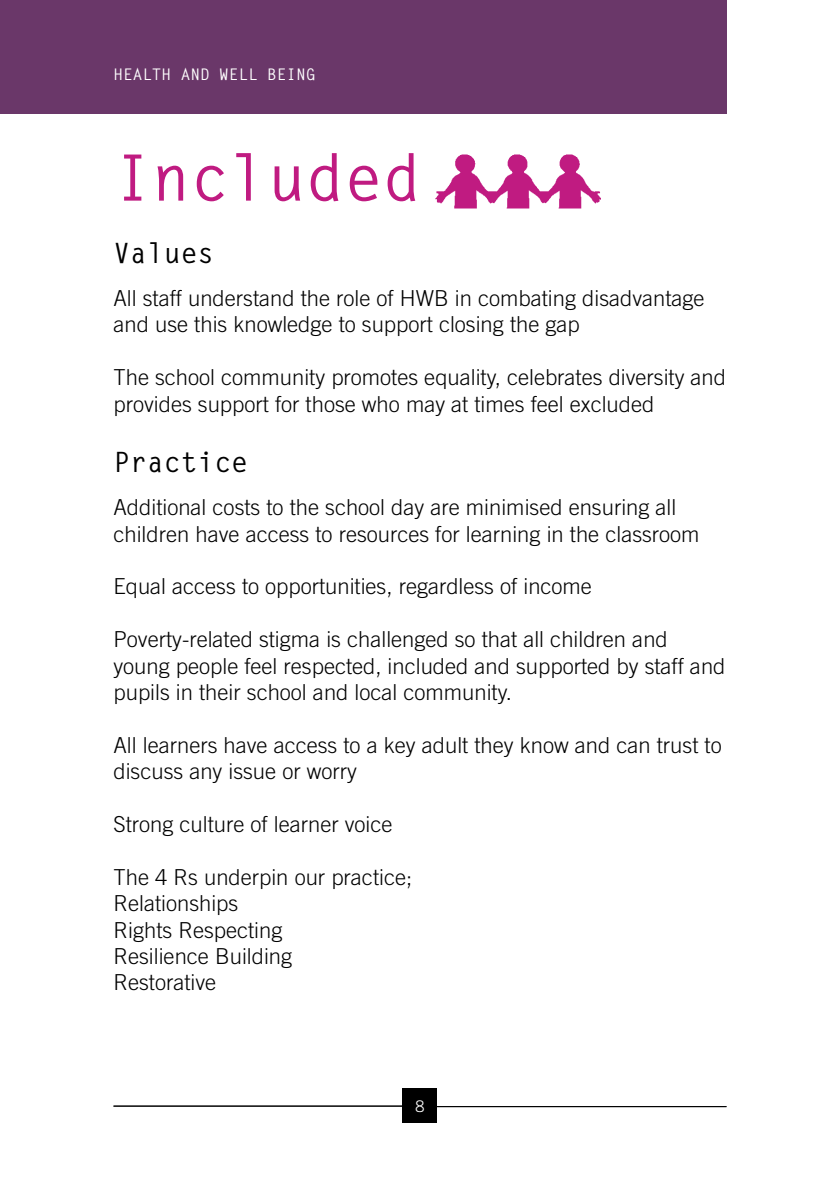
<style>
.page{position:relative;width:840px;height:1191px;background:#fff}
.page>*{position:absolute;margin:0;border:0;box-sizing:border-box;transform-origin:0 0}
.t1{font:700 64px "Letter Gothic Std";color:#c01b81}
.t2{font:700 28px "Letter Gothic Std";color:#000}
.t3{font:300 22px/26.4px "Trade Gothic LT Std";color:#000}
.t4{font:700 16px "Letter Gothic Std";color:#fff}
.t5{font:300 16px "Trade Gothic LT Std";color:#fff}
</style>
<div class="page">
<img style="left:435px;top:154px;width:164px;height:54px">
<div style="left:0;top:0;width:726px;height:113px;background:#6a3769"></div>
<div style="left:403px;top:1089px;width:34px;height:34px;background:#000"></div>
<hr style="left:113px;top:1105px;width:290px;height:1px;background:#000">
<hr style="left:437px;top:1106px;width:289px;height:1px;background:#000">
<p class="t4" style="left:113px;top:64px;width:134px">health and well</p>
<p class="t4" style="left:267px;top:64px;width:49px">being</p>
<h1 class="t1" style="left:113px;top:138px;width:309px">Included</h1>
<p class="t2" style="left:113px;top:235px;width:102px">Values</p>
<p class="t3" style="left:113px;top:285px;width:592px">All staff understand the role of HWB in combating disadvantage and use this knowledge to support closing the gap</p>
<p class="t3" style="left:113px;top:364px;width:613px">The school community promotes equality, celebrates diversity and provides support for those who may at times feel excluded</p>
<p class="t2" style="left:113px;top:444px;width:136px">Practice</p>
<p class="t3" style="left:113px;top:494px;width:587px">Additional costs to the school day are minimised ensuring all children have access to resources for learning in the classroom</p>
<p class="t3" style="left:113px;top:573px;width:479px">Equal access to opportunities, regardless of income</p>
<p class="t3" style="left:113px;top:626px;width:613px">Poverty-related stigma is challenged so that all children and young people feel respected, included and supported by staff and pupils in their school and local community.</p>
<p class="t3" style="left:113px;top:731px;width:609px">All learners have access to a key adult they know and can trust to discuss any issue or worry</p>
<p class="t3" style="left:113px;top:810px;width:280px">Strong culture of learner voice</p>
<p class="t3" style="left:113px;top:863px;width:300px">The 4 Rs underpin our practice;<br>Relationships<br>Rights Respecting<br>Resilience Building<br>Restorative</p>
<p class="t5" style="left:415px;top:1096px;width:10px">8</p>
</div>
